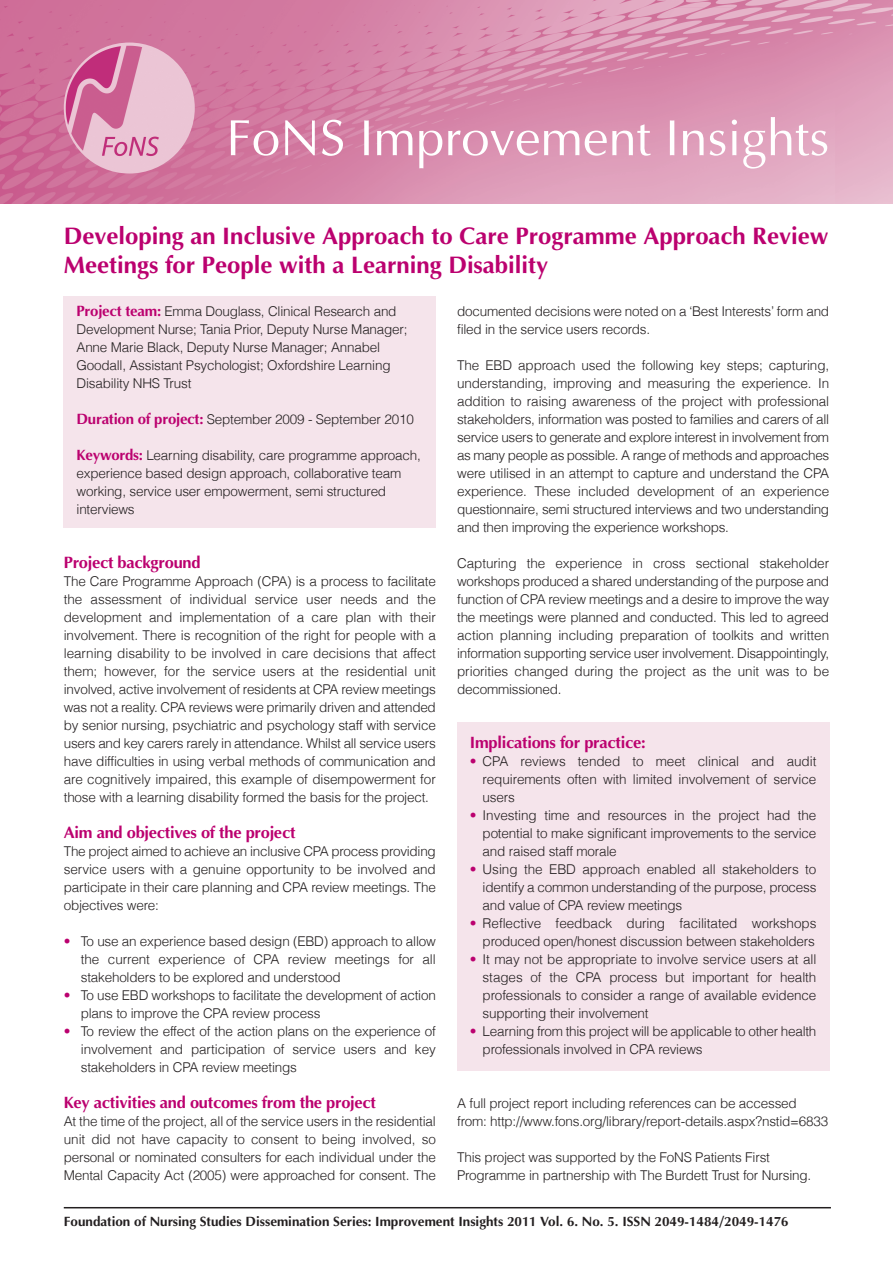
<style>
.page{position:relative;width:893px;height:1263px;background:#fff}
.page>*{position:absolute;margin:0;border:0;box-sizing:border-box;transform-origin:0 0}
.t1{font:51px "Optima";color:#fff}
.t2{font:700 24px/29.2px "Optima";color:#bb016f}
.t3{font:700 16.5px "Optima";letter-spacing:-.015em;color:#bb016f}
.t4{font:300 13.5px/18px "Helvetica";letter-spacing:-.015em;color:#231f20;text-align:justify}
.t5{font:700 13.5px "Optima";color:#231f20}
.s1{font-family:"Optima";font-weight:700;font-size:15px;color:#bb016f}
.s2{color:#bb016f}
</style>
<div class="page">
<div style="left:457px;top:722px;width:372px;height:348px;background:#f5e4eb"></div>
<div style="left:64px;top:296px;width:372px;height:231px;background:#f5e4eb"></div>
<hr style="left:64px;top:1207px;width:767px;height:1px;background:#231f20">
<img style="left:0;top:0;width:893px;height:203px">
<img style="left:64px;top:43px;width:131px;height:131px;border-radius:50%">
<h1 class="t1" style="left:226px;top:108px;width:604px">FoNS Improvement Insights</h1>
<h2 class="t2" style="left:64px;top:221px;width:766px">Developing an Inclusive Approach to Care Programme Approach Review<br>Meetings for People with a Learning Disability</h2>
<p class="t4" style="left:77px;top:303px;width:333px;text-align:left"><span class="s1">Project team:</span> Emma Douglass, Clinical Research and Development Nurse; Tania Prior, Deputy Nurse Manager; Anne Marie Black, Deputy Nurse Manager; Annabel Goodall, Assistant Psychologist; Oxfordshire Learning Disability NHS Trust</p>
<p class="t4" style="left:77px;top:411px;width:339px"><span class="s1">Duration of project:</span> September 2009 - September 2010</p>
<p class="t4" style="left:77px;top:447px;width:346px;text-align:left"><span class="s1">Keywords:</span> Learning disability, care programme approach, experience based design approach, collaborative team working, service user empowerment, semi structured interviews</p>
<p class="t4" style="left:457px;top:303px;width:374px">documented decisions were noted on a ‘Best Interests’ form and filed in the service users records.</p>
<p class="t4" style="left:457px;top:357px;width:374px">The EBD approach used the following key steps; capturing, understanding, improving and measuring the experience. In addition to raising awareness of the project with professional stakeholders, information was posted to families and carers of all service users to generate and explore interest in involvement from as many people as possible. A range of methods and approaches were utilised in an attempt to capture and understand the CPA experience. These included development of an experience questionnaire, semi structured interviews and two understanding and then improving the experience workshops.</p>
<p class="t4" style="left:457px;top:555px;width:374px">Capturing the experience in cross sectional stakeholder workshops produced a shared understanding of the purpose and function of CPA review meetings and a desire to improve the way the meetings were planned and conducted. This led to agreed action planning including preparation of toolkits and written information supporting service user involvement. Disappointingly, priorities changed during the project as the unit was to be decommissioned.</p>
<p class="t3" style="left:64px;top:552px;width:138px">Project background</p>
<p class="t4" style="left:64px;top:573px;width:374px">The Care Programme Approach (CPA) is a process to facilitate the assessment of individual service user needs and the development and implementation of a care plan with their involvement. There is recognition of the right for people with a learning disability to be involved in care decisions that affect them; however, for the service users at the residential unit involved, active involvement of residents at CPA review meetings was not a reality. CPA reviews were primarily driven and attended by senior nursing, psychiatric and psychology staff with service users and key carers rarely in attendance. Whilst all service users have difficulties in using verbal methods of communication and are cognitively impaired, this example of disempowerment for those with a learning disability formed the basis for the project.</p>
<p class="t3" style="left:64px;top:822px;width:233px">Aim and objectives of the project</p>
<p class="t4" style="left:64px;top:843px;width:374px">The project aimed to achieve an inclusive CPA process providing service users with a genuine opportunity to be involved and participate in their care planning and CPA review meetings. The objectives were:</p>
<p class="t4" style="left:81px;top:933px;width:357px;text-indent:-17px"><span class="s2">•</span> To use an experience based design (EBD) approach to allow the current experience of CPA review meetings for all stakeholders to be explored and understood</p>
<p class="t4" style="left:81px;top:987px;width:357px;text-indent:-17px"><span class="s2">•</span> To use EBD workshops to facilitate the development of action plans to improve the CPA review process</p>
<p class="t4" style="left:81px;top:1023px;width:357px;text-indent:-17px"><span class="s2">•</span> To review the effect of the action plans on the experience of involvement and participation of service users and key stakeholders in CPA review meetings</p>
<p class="t3" style="left:64px;top:1092px;width:314px">Key activities and outcomes from the project</p>
<p class="t4" style="left:64px;top:1113px;width:374px">At the time of the project, all of the service users in the residential unit did not have capacity to consent to being involved, so personal or nominated consulters for each individual under the Mental Capacity Act (2005) were approached for consent. The</p>
<p class="t3" style="left:470px;top:732px;width:177px">Implications for practice:</p>
<p class="t4" style="left:483px;top:753px;width:335px;text-indent:-13px"><span class="s2">•</span> CPA reviews tended to meet clinical and audit requirements often with limited involvement of service users</p>
<p class="t4" style="left:483px;top:807px;width:335px;text-indent:-13px"><span class="s2">•</span> Investing time and resources in the project had the potential to make significant improvements to the service and raised staff morale</p>
<p class="t4" style="left:483px;top:861px;width:335px;text-indent:-13px"><span class="s2">•</span> Using the EBD approach enabled all stakeholders to identify a common understanding of the purpose, process and value of CPA review meetings</p>
<p class="t4" style="left:470px;top:915px;width:348px;text-align:right"><span class="s2">•</span> Reflective feedback during facilitated workshops produced open/honest discussion between stakeholders</p>
<p class="t4" style="left:483px;top:951px;width:335px;text-indent:-13px"><span class="s2">•</span> It may not be appropriate to involve service users at all stages of the CPA process but important for health professionals to consider a range of available evidence supporting their involvement</p>
<p class="t4" style="left:483px;top:1023px;width:335px;text-indent:-13px"><span class="s2">•</span> Learning from this project will be applicable to other health professionals involved in CPA reviews</p>
<p class="t4" style="left:457px;top:1095px;width:373px">A full project report including references can be accessed from: http://www.fons.org/library/report-details.aspx?nstid=6833</p>
<p class="t4" style="left:457px;top:1149px;width:356px">This project was supported by the FoNS Patients First<br>Programme in partnership with The Burdett Trust for Nursing.</p>
<p class="t5" style="left:64px;top:1213px;width:726px">Foundation of Nursing Studies Dissemination Series: Improvement Insights 2011 Vol. 6. No. 5. ISSN 2049-1484/2049-1476</p>
</div>
